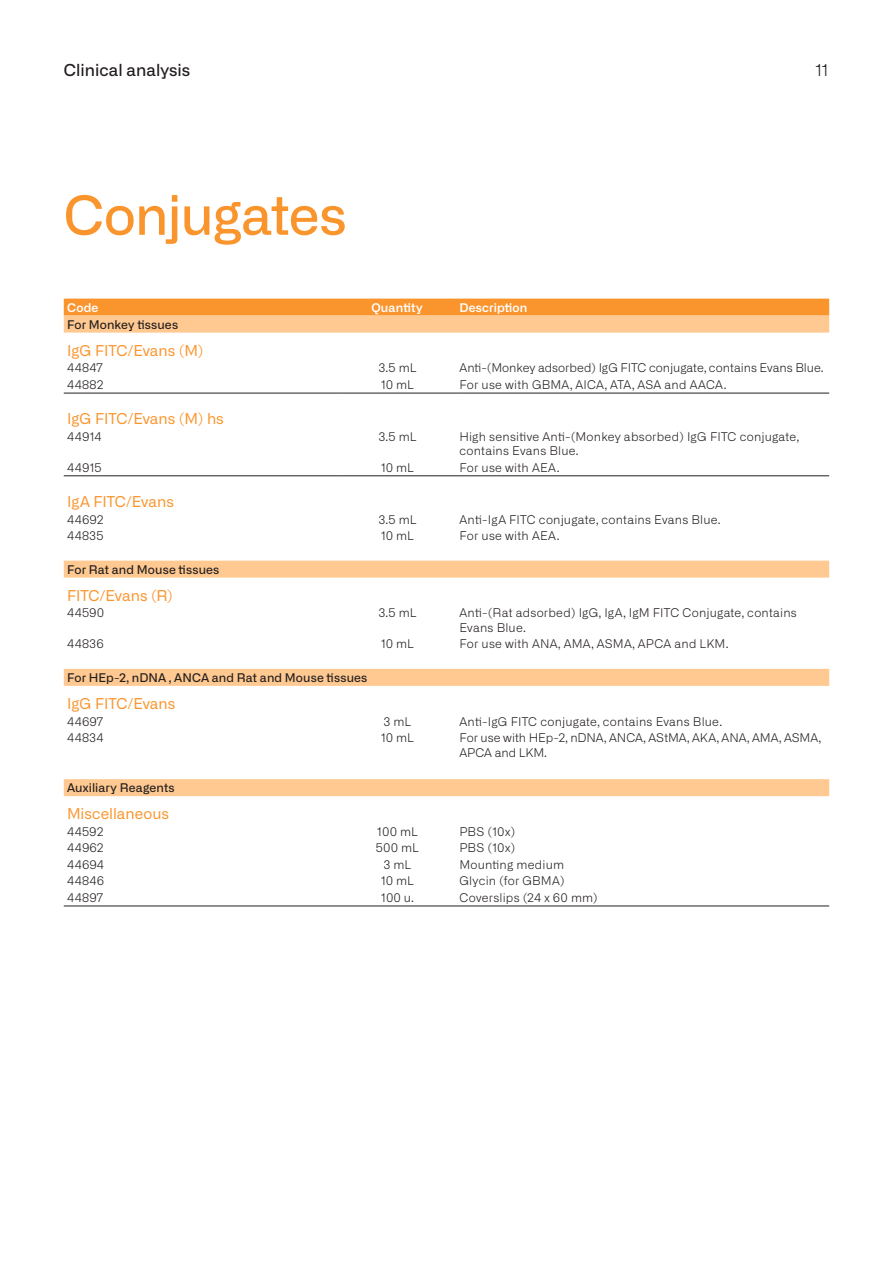
<style>
.page{position:relative;width:893px;height:1263px;background:#fff}
.page>*{position:absolute;margin:0;border:0;box-sizing:border-box;transform-origin:0 0}
.t1{font:500 54px "Alliance No.2";letter-spacing:-.02em;color:#fa952e}
.t2{font:500 16.5px "Alliance No.2";color:#241f1f}
.t3{font:300 16.5px "Alliance No.2";color:#241f1f}
.t4{font:15px "Alliance No.2";color:#fa952e}
.t5{font:300 12px/14.4px "Alliance No.2";letter-spacing:.015em;color:#241f1f}
.t6{font:500 12px "Alliance No.2";letter-spacing:.01em;color:#241f1f}
.t7{font:300 12px "Alliance No.2";letter-spacing:-.005em;color:#241f1f}
.t8{font:600 12px "Alliance No.2";letter-spacing:.015em;color:#fff}
</style>
<div class="page">
<div style="left:64px;top:299px;width:765px;height:17px;background:#fa952e"></div>
<svg style="left:64px;top:316px;width:765px;height:480px"></svg>
<hr style="left:64px;top:905px;width:275px;height:1px;background:#241f1f">
<hr style="left:339px;top:905px;width:117px;height:1px;background:#241f1f">
<hr style="left:456px;top:905px;width:373px;height:1px;background:#241f1f">
<hr style="left:64px;top:393px;width:275px;height:1px;background:#241f1f">
<hr style="left:339px;top:393px;width:117px;height:1px;background:#241f1f">
<hr style="left:456px;top:393px;width:373px;height:1px;background:#241f1f">
<hr style="left:64px;top:475px;width:275px;height:1px;background:#241f1f">
<hr style="left:339px;top:475px;width:117px;height:1px;background:#241f1f">
<hr style="left:456px;top:475px;width:373px;height:1px;background:#241f1f">
<h2 class="t2" style="left:64px;top:60px;width:128px">Clinical analysis</h2>
<h2 class="t3" style="left:815px;top:60px;width:16px">11</h2>
<h1 class="t1" style="left:64px;top:181px;width:284px">Conjugates</h1>
<p class="t8" style="left:67px;top:299px;width:33px">Code</p>
<p class="t8" style="left:371px;top:299px;width:53px">Quantity</p>
<p class="t8" style="left:459px;top:299px;width:69px">Description</p>
<p class="t6" style="left:67px;top:317px;width:112px">For Monkey tissues</p>
<p class="t4" style="left:67px;top:341px;width:138px">IgG FITC/Evans (M)</p>
<p class="t5" style="left:67px;top:361px;width:37px">44847</p>
<p class="t5" style="left:378px;top:361px;width:40px">3.5 mL</p>
<p class="t7" style="left:459px;top:361px;width:366px">Anti-(Monkey adsorbed) IgG FITC conjugate, contains Evans Blue.</p>
<p class="t5" style="left:67px;top:377px;width:38px">44882</p>
<p class="t5" style="left:381px;top:377px;width:35px">10 mL</p>
<p class="t5" style="left:459px;top:377px;width:269px">For use with GBMA, AICA, ATA, ASA and AACA.</p>
<p class="t4" style="left:67px;top:409px;width:158px">IgG FITC/Evans (M) hs</p>
<p class="t5" style="left:67px;top:429px;width:36px">44914</p>
<p class="t5" style="left:378px;top:429px;width:40px">3.5 mL</p>
<p class="t5" style="left:459px;top:429px;width:341px">High sensitive Anti-(Monkey absorbed) IgG FITC conjugate, contains Evans Blue.</p>
<p class="t5" style="left:67px;top:460px;width:36px">44915</p>
<p class="t5" style="left:381px;top:460px;width:35px">10 mL</p>
<p class="t5" style="left:459px;top:460px;width:102px">For use with AEA.</p>
<p class="t4" style="left:67px;top:492px;width:108px">IgA FITC/Evans</p>
<p class="t5" style="left:67px;top:512px;width:38px">44692</p>
<p class="t5" style="left:378px;top:512px;width:40px">3.5 mL</p>
<p class="t5" style="left:459px;top:512px;width:263px">Anti-IgA FITC conjugate, contains Evans Blue.</p>
<p class="t5" style="left:67px;top:528px;width:38px">44835</p>
<p class="t5" style="left:381px;top:528px;width:35px">10 mL</p>
<p class="t5" style="left:459px;top:528px;width:102px">For use with AEA.</p>
<p class="t6" style="left:67px;top:562px;width:154px">For Rat and Mouse tissues</p>
<p class="t4" style="left:67px;top:586px;width:107px">FITC/Evans (R)</p>
<p class="t5" style="left:67px;top:606px;width:39px">44590</p>
<p class="t5" style="left:378px;top:606px;width:40px">3.5 mL</p>
<p class="t5" style="left:459px;top:606px;width:339px">Anti-(Rat adsorbed) IgG, IgA, IgM FITC Conjugate, contains<br>Evans Blue.</p>
<p class="t5" style="left:67px;top:637px;width:38px">44836</p>
<p class="t5" style="left:381px;top:637px;width:35px">10 mL</p>
<p class="t5" style="left:459px;top:637px;width:271px">For use with ANA, AMA, ASMA, APCA and LKM.</p>
<p class="t6" style="left:67px;top:670px;width:302px">For HEp-2, nDNA , ANCA and Rat and Mouse tissues</p>
<p class="t4" style="left:67px;top:694px;width:110px">IgG FITC/Evans</p>
<p class="t5" style="left:67px;top:714px;width:38px">44697</p>
<p class="t5" style="left:384px;top:714px;width:29px">3 mL</p>
<p class="t5" style="left:459px;top:714px;width:264px">Anti-IgG FITC conjugate, contains Evans Blue.</p>
<p class="t5" style="left:67px;top:730px;width:38px">44834</p>
<p class="t5" style="left:381px;top:730px;width:35px">10 mL</p>
<p class="t5" style="left:459px;top:730px;width:363px">For use with HEp-2, nDNA, ANCA, AStMA, AKA, ANA, AMA, ASMA,<br>APCA and LKM.</p>
<p class="t6" style="left:67px;top:780px;width:109px">Auxiliary Reagents</p>
<p class="t4" style="left:67px;top:805px;width:103px">Miscellaneous</p>
<p class="t5" style="left:67px;top:824px;width:38px">44592</p>
<p class="t5" style="left:377px;top:824px;width:42px">100 mL</p>
<p class="t5" style="left:459px;top:824px;width:57px">PBS (10x)</p>
<p class="t5" style="left:67px;top:841px;width:38px">44962</p>
<p class="t5" style="left:376px;top:841px;width:45px">500 mL</p>
<p class="t5" style="left:459px;top:841px;width:57px">PBS (10x)</p>
<p class="t5" style="left:67px;top:857px;width:39px">44694</p>
<p class="t5" style="left:384px;top:857px;width:29px">3 mL</p>
<p class="t5" style="left:459px;top:857px;width:106px">Mounting medium</p>
<p class="t5" style="left:67px;top:874px;width:38px">44846</p>
<p class="t5" style="left:381px;top:874px;width:35px">10 mL</p>
<p class="t5" style="left:459px;top:874px;width:107px">Glycin (for GBMA)</p>
<p class="t5" style="left:67px;top:890px;width:38px">44897</p>
<p class="t5" style="left:381px;top:890px;width:35px">100 u.</p>
<p class="t5" style="left:459px;top:890px;width:140px">Coverslips (24 x 60 mm)</p>
</div>
